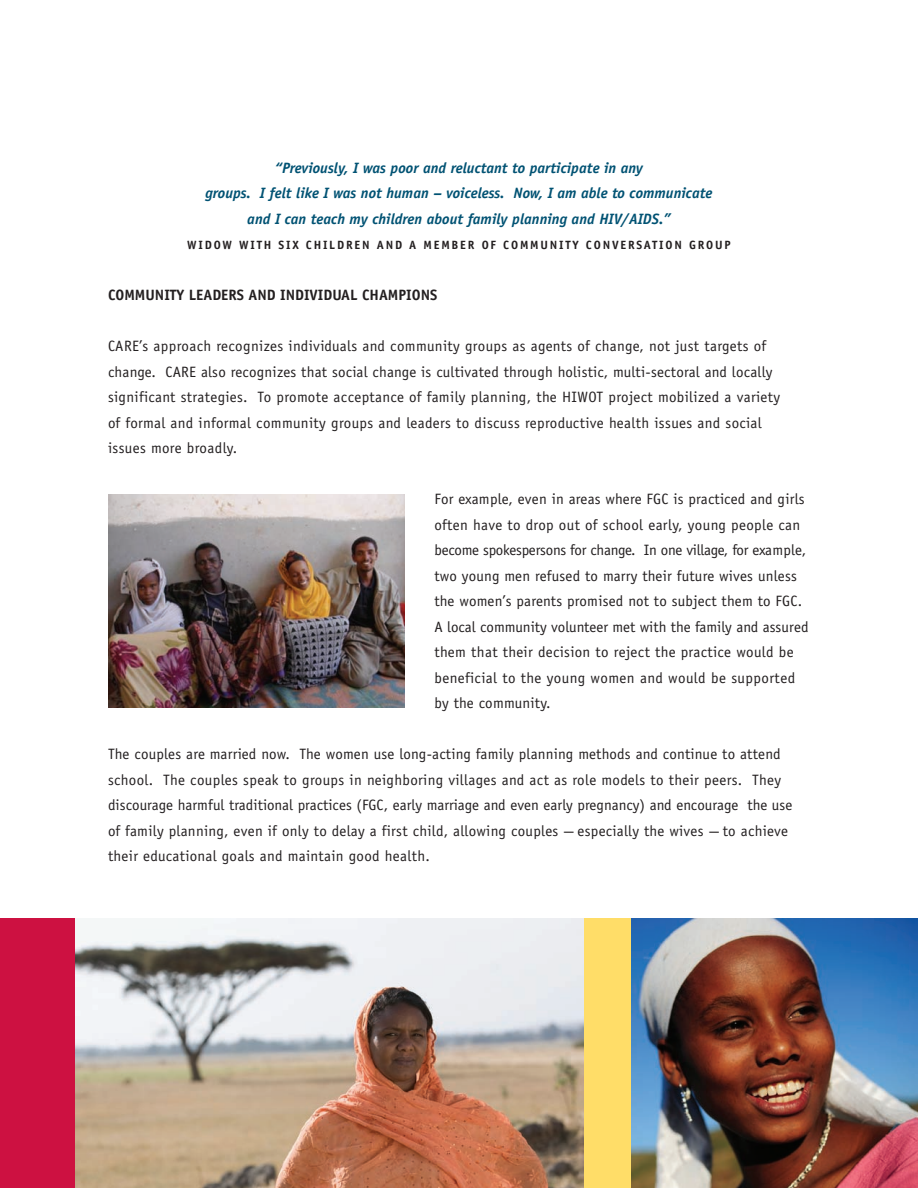
<style>
.page{position:relative;width:918px;height:1188px;background:#fff}
.page>*{position:absolute;margin:0;border:0;box-sizing:border-box;transform-origin:0 0}
.t1{font:15px/25.5px "Officina Sans";letter-spacing:.015em;color:#231f20}
.t2{font:italic 700 15px/25.5px "Officina Sans";color:#005273;text-align:center}
.t3{font:700 15px "Officina Sans";color:#231f20}
.t4{font:700 12px "Officina Sans";letter-spacing:.15em;color:#231f20}
.s1{font-family:"Letter Gothic Std";font-weight:700;font-style:italic}
</style>
<div class="page">
<div style="left:0;top:918px;width:389px;height:270px;background:#cd1141"></div>
<div style="left:506px;top:918px;width:304px;height:270px;background:#ffdd68"></div>
<img style="left:75px;top:918px;width:508px;height:270px">
<img style="left:632px;top:918px;width:286px;height:270px">
<img style="left:108px;top:494px;width:296px;height:213px">
<p class="t2" style="left:205px;top:156px;width:509px">“Previously, I was poor and reluctant to participate in any<br>groups. I felt like I was not human – voiceless. Now, I am able to communicate and I can teach my children about family planning and HIV/AIDS.”</p>
<p class="t4" style="left:187px;top:241px;width:545px">WIDOW WITH SIX CHILDREN AND A MEMBER OF COMMUNITY CONVERSATION GROUP</p>
<p class="t3" style="left:108px;top:290px;width:331px">COMMUNITY LEADERS AND INDIVIDUAL CHAMPIONS</p>
<p class="t1" style="left:108px;top:335px;width:674px">CARE’s approach recognizes individuals and community groups as agents of change, not just targets of change. CARE also recognizes that social change is cultivated through holistic, multi-sectoral and locally significant strategies. To promote acceptance of family planning, the HIWOT project mobilized a variety of formal and informal community groups and leaders to discuss reproductive health issues and social issues more broadly.</p>
<p class="t1" style="left:434px;top:488px;width:376px">For example, even in areas where FGC is practiced and girls often have to drop out of school early, young people can become spokespersons for change. In one village, for example, two young men refused to marry their future wives unless the women’s parents promised not to subject them to FGC.<br>A local community volunteer met with the family and assured them that their decision to reject the practice would be beneficial to the young women and would be supported by the community.</p>
<p class="t1" style="left:108px;top:743px;width:686px">The couples are married now. The women use long-acting family planning methods and continue to attend school. The couples speak to groups in neighboring villages and act as role models to their peers. They discourage harmful traditional practices (FGC, early marriage and even early pregnancy) and encourage the use of family planning, even if only to delay a first child, allowing couples <span class="s1">─</span> especially the wives <span class="s1">─</span> to achieve their educational goals and maintain good health.</p>
</div>
